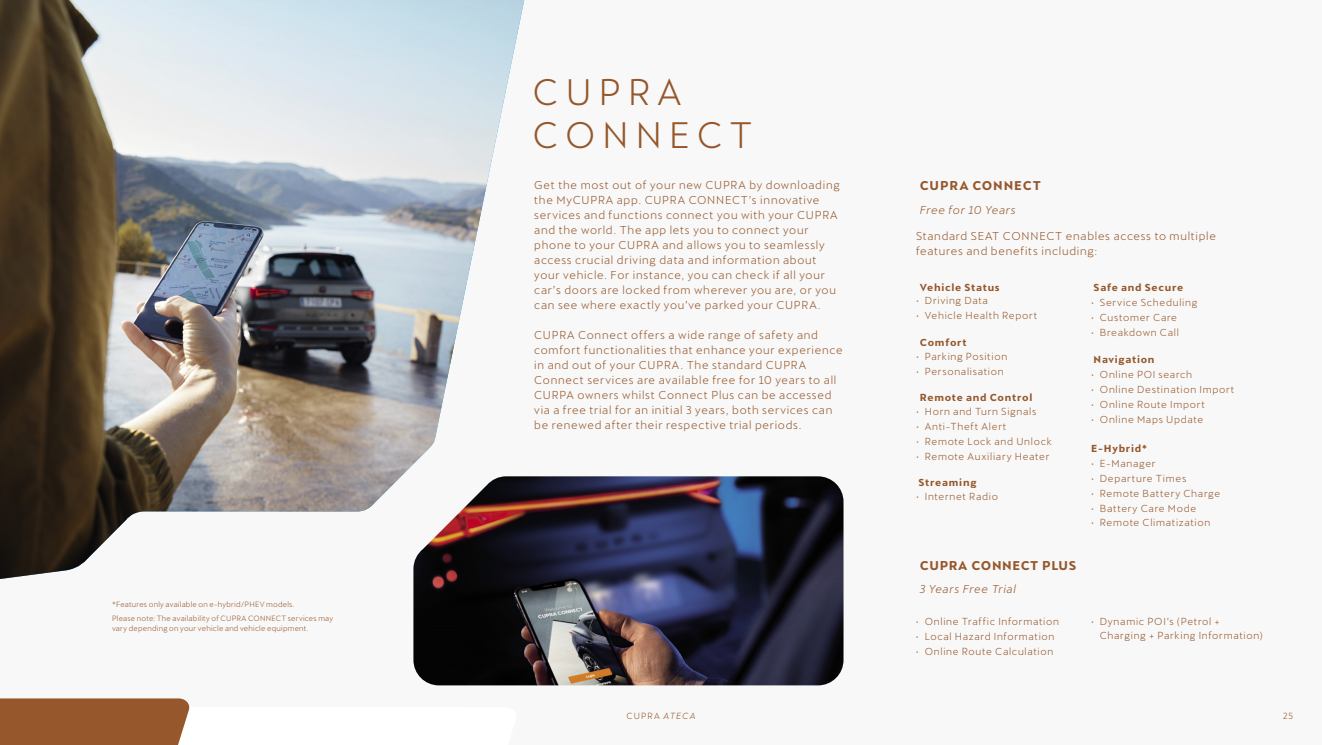
<style>
.page{position:relative;width:1322px;height:745px;background:#fff}
.page>*{position:absolute;margin:0;border:0;box-sizing:border-box;transform-origin:0 0}
.t1{font:36.25px/42.5px "Cupra";letter-spacing:.2em;color:#95572b}
.t2{font:700 12.5px "Cupra";letter-spacing:.05em;color:#95572b}
.t3{font:700 12.5px "Cupra";letter-spacing:.07em;color:#95572b}
.t4{font:11.25px/15px "Cupra";letter-spacing:.065em;color:#95572b}
.t5{font:italic 11.25px "Cupra";letter-spacing:.055em;color:#95572b}
.t6{font:10px/13.8px "Cupra";letter-spacing:.07em;color:#95572b}
.t7{font:700 10px "Cupra";letter-spacing:.07em;color:#95572b}
.t8{font:8.75px "Cupra";letter-spacing:.12em;color:#95572b}
.t9{font:7.5px/13.8px "Cupra";letter-spacing:.03em;color:#95572b}
.s1{font-style:italic}
</style>
<div class="page">
<div style="left:0;top:0;width:1322px;height:744px;background:#f8f8f8"></div>
<div style="left:0;top:706px;width:464px;height:38px;background:#fff"></div>
<div style="left:0;top:698px;width:190px;height:46px;background:#95572b"></div>
<img style="left:413px;top:476px;width:430px;height:209px">
<svg style="left:0;top:0;width:552px;height:613px"></svg>
<img style="left:0;top:0;width:524px;height:578px">
<p class="t9" style="left:112px;top:595px;width:223px">*Features only available on e-hybrid/PHEV models.<br>Please note: The availability of CUPRA CONNECT services may</p>
<p class="t9" style="left:112px;top:619px;width:198px">vary depending on your vehicle and vehicle equipment.</p>
<h1 class="t1" style="left:532px;top:65px;width:221px">CUPRA<br>CONNECT</h1>
<p class="t4" style="left:534px;top:175px;width:307px">Get the most out of your new CUPRA by downloading the MyCUPRA app. CUPRA CONNECT’s innovative services and functions connect you with your CUPRA and the world. The app lets you to connect your phone to your CUPRA and allows you to seamlessly access crucial driving data and information about your vehicle. For instance, you can check if all your car’s doors are locked from wherever you are, or you can see where exactly you’ve parked your CUPRA.</p>
<p class="t4" style="left:534px;top:325px;width:310px">CUPRA Connect offers a wide range of safety and comfort functionalities that enhance your experience in and out of your CUPRA. The standard CUPRA Connect services are available free for 10 years to all CURPA owners whilst Connect Plus can be accessed via a free trial for an initial 3 years, both services can be renewed after their respective trial periods.</p>
<p class="t3" style="left:920px;top:178px;width:123px">CUPRA CONNECT</p>
<p class="t5" style="left:920px;top:200px;width:97px">Free for 10 Years</p>
<p class="t4" style="left:916px;top:226px;width:301px">Standard SEAT CONNECT enables access to multiple features and benefits including:</p>
<p class="t7" style="left:920px;top:281px;width:81px">Vehicle Status</p>
<p class="t6" style="left:916px;top:292px;width:73px">• Driving Data</p>
<p class="t6" style="left:916px;top:307px;width:123px">• Vehicle Health Report</p>
<p class="t7" style="left:920px;top:336px;width:49px">Comfort</p>
<p class="t6" style="left:916px;top:347px;width:93px">• Parking Position</p>
<p class="t6" style="left:916px;top:362px;width:89px">• Personalisation</p>
<p class="t7" style="left:920px;top:391px;width:114px">Remote and Control</p>
<p class="t6" style="left:916px;top:402px;width:122px">• Horn and Turn Signals</p>
<p class="t6" style="left:916px;top:417px;width:92px">• Anti-Theft Alert</p>
<p class="t6" style="left:916px;top:432px;width:137px">• Remote Lock and Unlock</p>
<p class="t6" style="left:916px;top:447px;width:135px">• Remote Auxiliary Heater</p>
<p class="t7" style="left:918px;top:476px;width:59px">Streaming</p>
<p class="t6" style="left:916px;top:487px;width:83px">• Internet Radio</p>
<p class="t7" style="left:1093px;top:281px;width:91px">Safe and Secure</p>
<p class="t6" style="left:1091px;top:293px;width:108px">• Service Scheduling</p>
<p class="t6" style="left:1091px;top:308px;width:88px">• Customer Care</p>
<p class="t6" style="left:1091px;top:323px;width:89px">• Breakdown Call</p>
<p class="t7" style="left:1093px;top:354px;width:62px">Navigation</p>
<p class="t6" style="left:1091px;top:366px;width:103px">• Online POI search</p>
<p class="t6" style="left:1091px;top:381px;width:145px">• Online Destination Import</p>
<p class="t6" style="left:1091px;top:396px;width:116px">• Online Route Import</p>
<p class="t6" style="left:1091px;top:411px;width:114px">• Online Maps Update</p>
<p class="t7" style="left:1091px;top:442px;width:58px">E-Hybrid*</p>
<p class="t6" style="left:1091px;top:454px;width:66px">• E-Manager</p>
<p class="t6" style="left:1091px;top:469px;width:97px">• Departure Times</p>
<p class="t6" style="left:1091px;top:484px;width:131px">• Remote Battery Charge</p>
<p class="t6" style="left:1091px;top:499px;width:107px">• Battery Care Mode</p>
<p class="t6" style="left:1091px;top:513px;width:121px">• Remote Climatization</p>
<p class="t2" style="left:919px;top:557px;width:158px">CUPRA CONNECT PLUS</p>
<p class="t5" style="left:919px;top:579px;width:98px">3 Years Free Trial</p>
<p class="t6" style="left:916px;top:613px;width:144px">• Online Traffic Information</p>
<p class="t6" style="left:916px;top:628px;width:140px">• Local Hazard Information</p>
<p class="t6" style="left:916px;top:643px;width:139px">• Online Route Calculation</p>
<p class="t6" style="left:1099px;top:613px;width:165px;text-indent:-9px">• Dynamic POI’s (Petrol +<br>Charging + Parking Information)</p>
<p class="t8" style="left:626px;top:707px;width:71px">CUPRA <span class="s1">ATECA</span></p>
<p class="t8" style="left:1283px;top:707px;width:12px">25</p>
</div>
